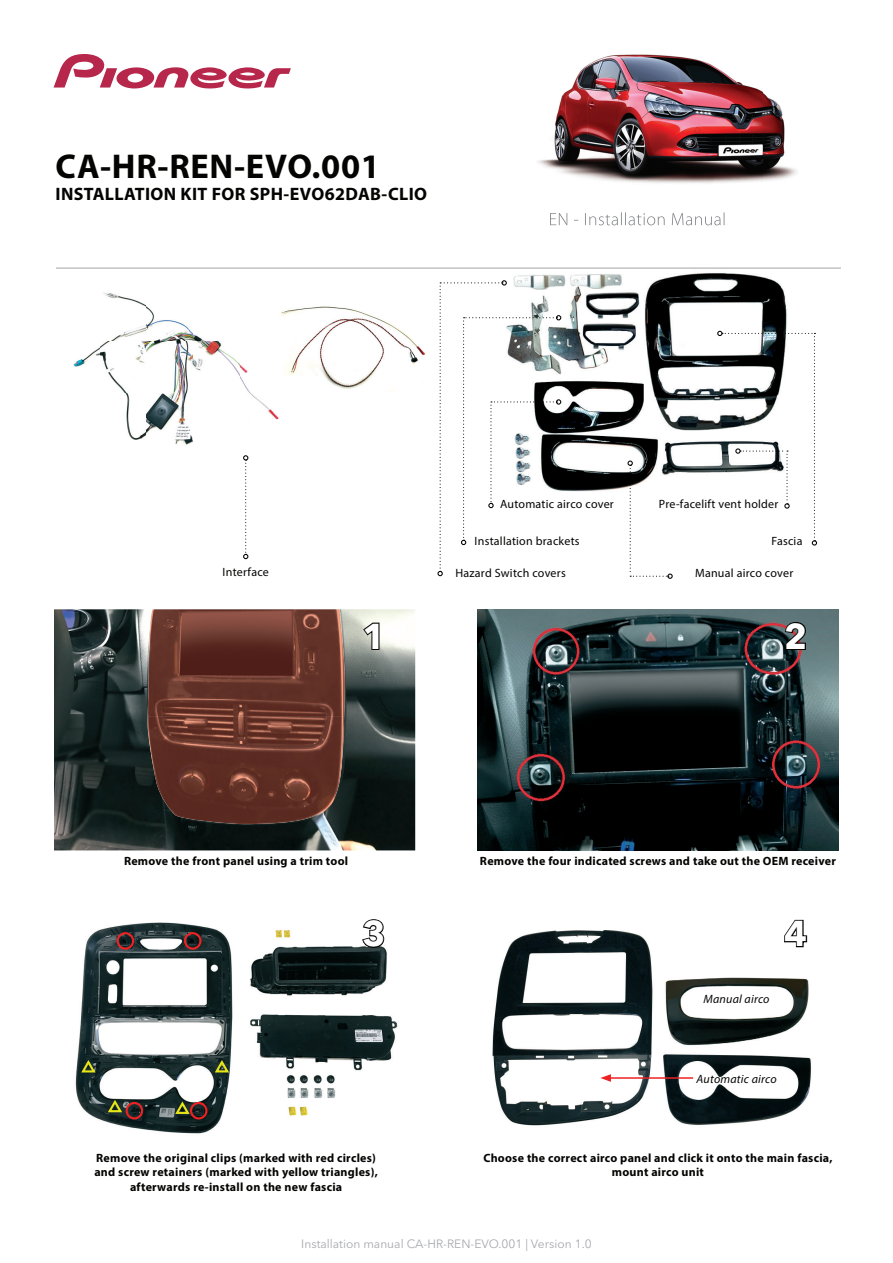
<style>
.page{position:relative;width:893px;height:1263px;background:#fff}
.page>*{position:absolute;margin:0;border:0;box-sizing:border-box;transform-origin:0 0}
.t1{font:700 35.7px "Avenir Next LT Pro";color:#fff}
.t2{font:700 34.5px "Myriad Pro";letter-spacing:.02em;color:#040503}
.t3{font:700 18px "Myriad Pro";letter-spacing:.02em;color:#040503}
.t4{font:700 12px/14.4px "Myriad Pro";letter-spacing:.02em;color:#040503;text-align:center}
.t5{font:12px "Myriad Pro";letter-spacing:.02em;color:#040503}
.t6{font:12px "Avenir Next LT Pro";color:#a8a9ad}
.t7{font:italic 12px "Myriad Pro";letter-spacing:.02em;color:#040503}
</style>
<div class="page">
<img style="left:54px;top:609px;width:361px;height:241px">
<img style="left:75px;top:922px;width:323px;height:212px">
<img style="left:477px;top:609px;width:361px;height:241px">
<img style="left:492px;top:930px;width:319px;height:196px">
<svg style="left:54px;top:54px;width:237px;height:34px"></svg>
<hr style="left:56px;top:268px;width:785px;height:1px;background:#a8a9ad">
<svg style="left:362px;top:621px;width:19px;height:30px"></svg>
<svg style="left:784px;top:621px;width:23px;height:30px"></svg>
<svg style="left:783px;top:919px;width:25px;height:29px"></svg>
<svg style="left:361px;top:919px;width:24px;height:30px"></svg>
<img style="left:513px;top:273px;width:274px;height:219px">
<svg style="left:437px;top:280px;width:124px;height:296px"></svg>
<svg style="left:717px;top:331px;width:100px;height:215px"></svg>
<svg style="left:243px;top:455px;width:5px;height:104px"></svg>
<img style="left:537px;top:54px;width:260px;height:172px">
<img style="left:550px;top:212px;width:174px;height:13px">
<hr style="left:609px;top:1077px;width:84px;height:2px;background:#ee2123">
<svg style="left:600px;top:1074px;width:11px;height:8px"></svg>
<img style="left:656px;top:969px;width:155px;height:82px">
<img style="left:147px;top:609px;width:198px;height:215px">
<img style="left:287px;top:306px;width:138px;height:83px">
<img style="left:103px;top:292px;width:184px;height:50px">
<img style="left:73px;top:342px;width:179px;height:52px">
<img style="left:126px;top:394px;width:153px;height:51px">
<svg style="left:627px;top:460px;width:46px;height:119px"></svg>
<div style="left:184px;top:932px;width:17px;height:18px;border:2px solid #ee2123;border-radius:50%"></div>
<div style="left:190px;top:1102px;width:17px;height:17px;border:2px solid #ee2123;border-radius:50%"></div>
<div style="left:117px;top:932px;width:17px;height:18px;border:2px solid #ee2123;border-radius:50%"></div>
<div style="left:126px;top:1102px;width:17px;height:17px;border:2px solid #ee2123;border-radius:50%"></div>
<svg style="left:79px;top:1059px;width:18px;height:14px"></svg>
<svg style="left:213px;top:1059px;width:18px;height:14px"></svg>
<svg style="left:106px;top:1099px;width:18px;height:14px"></svg>
<svg style="left:173px;top:1101px;width:18px;height:14px"></svg>
<h2 class="t2" style="left:56px;top:144px;width:326px">CA-HR-REN-EVO.001</h2>
<h3 class="t3" style="left:56px;top:182px;width:373px">INSTALLATION KIT FOR SPH-EVO62DAB-CLIO</h3>
<p class="t5" style="left:500px;top:497px;width:115px">Automatic airco cover</p>
<p class="t5" style="left:659px;top:497px;width:121px">Pre-facelift vent holder</p>
<p class="t5" style="left:475px;top:533px;width:107px">Installation brackets</p>
<p class="t5" style="left:771px;top:533px;width:33px">Fascia</p>
<p class="t5" style="left:223px;top:564px;width:48px">Interface</p>
<p class="t5" style="left:455px;top:565px;width:112px">Hazard Switch covers</p>
<p class="t5" style="left:695px;top:565px;width:100px">Manual airco cover</p>
<h1 class="t1" style="left:362px;top:614px;width:25px">1</h1>
<h1 class="t1" style="left:784px;top:614px;width:25px">2</h1>
<p class="t4" style="left:124px;top:853px;width:226px">Remove the front panel using a trim tool</p>
<p class="t4" style="left:480px;top:853px;width:357px">Remove the four indicated screws and take out the OEM receiver</p>
<h1 class="t1" style="left:362px;top:912px;width:25px">3</h1>
<h1 class="t1" style="left:784px;top:912px;width:25px">4</h1>
<p class="t7" style="left:703px;top:992px;width:68px">Manual airco</p>
<p class="t7" style="left:696px;top:1072px;width:82px">Automatic airco</p>
<p class="t4" style="left:94px;top:1150px;width:285px">Remove the original clips (marked with red circles) and screw retainers (marked with yellow triangles), afterwards re-install on the new fascia</p>
<p class="t4" style="left:483px;top:1150px;width:351px">Choose the correct airco panel and click it onto the main fascia, mount airco unit</p>
<p class="t6" style="left:301px;top:1236px;width:292px">Installation manual CA-HR-REN-EVO.001 | Version 1.0</p>
</div>
